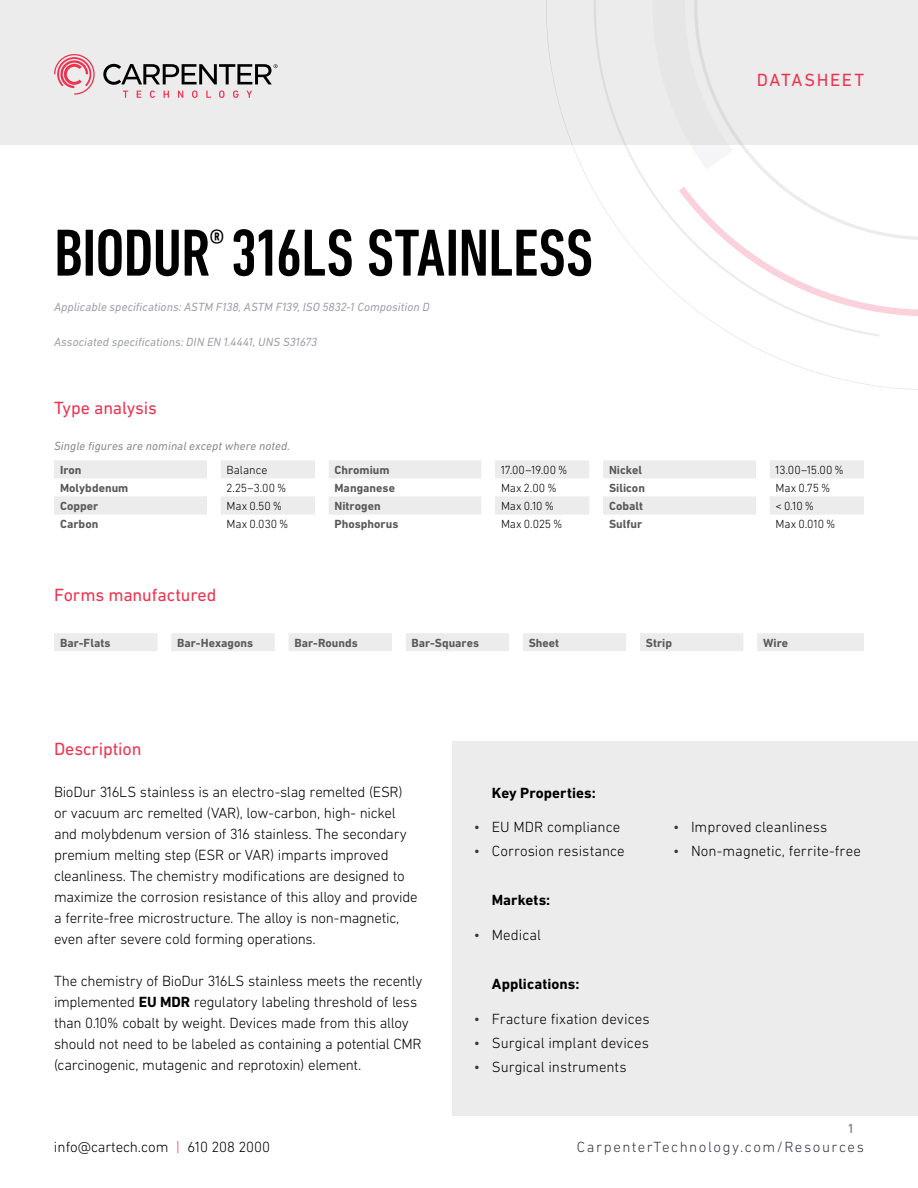
<style>
.page{position:relative;width:918px;height:1188px;background:#fff}
.page>*{position:absolute;margin:0;border:0;box-sizing:border-box;transform-origin:0 0}
.t1{font:500 condensed 67.5px "DIN Next LT Pro";letter-spacing:-.015em;color:#000}
.t2{font:18px "DIN Next LT Pro";letter-spacing:-.005em;color:#ee3350}
.t3{font:18px "DIN Next LT Pro";letter-spacing:.09em;color:#ee3350}
.t4{font:300 15px/21px "DIN Next LT Pro";letter-spacing:-.015em;color:#000}
.t5{font:300 15px "DIN Next LT Pro";letter-spacing:.005em;color:#000}
.t6{font:700 15px "DIN Next LT Pro";letter-spacing:.005em;color:#000}
.t7{font:300 15px "DIN Next LT Pro";letter-spacing:.1em;color:#343741}
.t8{font:500 13.5px "DIN Next LT Pro";color:#878a8f}
.t9{font:700 12px "DIN Next LT Pro";letter-spacing:.005em;color:#58595b}
.t10{font:italic 12px "DIN Next LT Pro";letter-spacing:.005em;color:#9b9fa8}
.t11{font:300 12px "DIN Next LT Pro";letter-spacing:.005em;color:#000}
.t12{font:italic 12px "DIN Next LT Pro";letter-spacing:.005em;color:#878a8f}
.s1{font-weight:700}
.s2{color:#343741}
.s3{color:#ee3350}
</style>
<div class="page">
<div style="left:0;top:0;width:918px;height:145px;background:#ececec"></div>
<svg style="left:546px;top:0;width:372px;height:390px"></svg>
<svg style="left:621px;top:0;width:297px;height:316px"></svg>
<svg style="left:54px;top:54px;width:41px;height:41px"></svg>
<svg style="left:103px;top:64px;width:175px;height:34px"></svg>
<div style="left:452px;top:742px;width:466px;height:374px;background:#ececec"></div>
<svg style="left:54px;top:460px;width:810px;height:55px;fill:#ececec"></svg>
<svg style="left:54px;top:633px;width:810px;height:18px"></svg>
<h1 class="t1" style="left:54px;top:215px;width:541px">BIODUR<sup>®</sup> 316LS STAINLESS</h1>
<p class="t10" style="left:54px;top:300px;width:377px">Applicable specifications: ASTM F138, ASTM F139, ISO 5832-1 Composition D</p>
<p class="t10" style="left:54px;top:335px;width:264px">Associated specifications: DIN EN 1.4441, UNS S31673</p>
<p class="t3" style="left:757px;top:69px;width:109px">DATASHEET</p>
<p class="t2" style="left:54px;top:397px;width:104px">Type analysis</p>
<p class="t12" style="left:54px;top:439px;width:238px">Single figures are nominal except where noted.</p>
<p class="t9" style="left:60px;top:463px;width:23px">Iron</p>
<p class="t11" style="left:226px;top:463px;width:43px">Balance</p>
<p class="t9" style="left:334px;top:463px;width:57px">Chromium</p>
<p class="t11" style="left:501px;top:463px;width:68px">17.00–19.00 %</p>
<p class="t9" style="left:609px;top:463px;width:35px">Nickel</p>
<p class="t11" style="left:776px;top:463px;width:70px">13.00–15.00 %</p>
<p class="t9" style="left:60px;top:481px;width:70px">Molybdenum</p>
<p class="t11" style="left:226px;top:481px;width:61px">2.25–3.00 %</p>
<p class="t9" style="left:334px;top:481px;width:62px">Manganese</p>
<p class="t11" style="left:501px;top:481px;width:57px">Max 2.00 %</p>
<p class="t9" style="left:609px;top:481px;width:38px">Silicon</p>
<p class="t11" style="left:776px;top:481px;width:56px">Max 0.75 %</p>
<p class="t9" style="left:60px;top:499px;width:40px">Copper</p>
<p class="t11" style="left:226px;top:499px;width:57px">Max 0.50 %</p>
<p class="t9" style="left:334px;top:499px;width:48px">Nitrogen</p>
<p class="t11" style="left:501px;top:499px;width:55px">Max 0.10 %</p>
<p class="t9" style="left:609px;top:499px;width:35px">Cobalt</p>
<p class="t11" style="left:776px;top:499px;width:40px">&lt; 0.10 %</p>
<p class="t9" style="left:60px;top:517px;width:40px">Carbon</p>
<p class="t11" style="left:226px;top:517px;width:64px">Max 0.030 %</p>
<p class="t9" style="left:334px;top:517px;width:66px">Phosphorus</p>
<p class="t11" style="left:501px;top:517px;width:63px">Max 0.025 %</p>
<p class="t9" style="left:609px;top:517px;width:35px">Sulfur</p>
<p class="t11" style="left:776px;top:517px;width:62px">Max 0.010 %</p>
<p class="t2" style="left:54px;top:585px;width:164px">Forms manufactured</p>
<p class="t9" style="left:60px;top:636px;width:52px">Bar-Flats</p>
<p class="t9" style="left:177px;top:636px;width:78px">Bar-Hexagons</p>
<p class="t9" style="left:294px;top:636px;width:65px">Bar-Rounds</p>
<p class="t9" style="left:412px;top:636px;width:69px">Bar-Squares</p>
<p class="t9" style="left:529px;top:636px;width:32px">Sheet</p>
<p class="t9" style="left:646px;top:636px;width:28px">Strip</p>
<p class="t9" style="left:763px;top:636px;width:27px">Wire</p>
<p class="t2" style="left:54px;top:739px;width:89px">Description</p>
<p class="t4" style="left:54px;top:781px;width:365px">BioDur 316LS stainless is an electro-slag remelted (ESR) or vacuum arc remelted (VAR), low-carbon, high- nickel and molybdenum version of 316 stainless. The secondary premium melting step (ESR or VAR) imparts improved cleanliness. The chemistry modifications are designed to maximize the corrosion resistance of this alloy and provide a ferrite-free microstructure. The alloy is non-magnetic, even after severe cold forming operations.</p>
<p class="t4" style="left:54px;top:970px;width:370px">The chemistry of BioDur 316LS stainless meets the recently implemented <span class="s1">EU MDR</span> regulatory labeling threshold of less than 0.10% cobalt by weight. Devices made from this alloy should not need to be labeled as containing a potential CMR (carcinogenic, mutagenic and reprotoxin) element.</p>
<p class="t6" style="left:492px;top:784px;width:105px">Key Properties:</p>
<p class="t5" style="left:474px;top:819px;width:148px"><span class="s2">•</span> EU MDR compliance</p>
<p class="t5" style="left:474px;top:843px;width:152px"><span class="s2">•</span> Corrosion resistance</p>
<p class="t6" style="left:492px;top:891px;width:60px">Markets:</p>
<p class="t4" style="left:474px;top:924px;width:69px"><span class="s2">•</span> Medical</p>
<p class="t6" style="left:492px;top:975px;width:89px">Applications:</p>
<p class="t4" style="left:474px;top:1008px;width:177px"><span class="s2">•</span> Fracture fixation devices</p>
<p class="t4" style="left:474px;top:1032px;width:177px"><span class="s2">•</span> Surgical implant devices</p>
<p class="t4" style="left:474px;top:1056px;width:154px"><span class="s2">•</span> Surgical instruments</p>
<p class="t4" style="left:673px;top:817px;width:156px"><span class="s2">•</span> Improved cleanliness</p>
<p class="t5" style="left:673px;top:843px;width:189px"><span class="s2">•</span> Non-magnetic, ferrite-free</p>
<p class="t8" style="left:849px;top:1121px;width:6px">1</p>
<p class="t4" style="left:54px;top:1136px;width:218px">info@cartech.com <span class="s3">|</span> 610 208 2000</p>
<p class="t7" style="left:577px;top:1138px;width:289px">CarpenterTechnology.com/Resources</p>
</div>
